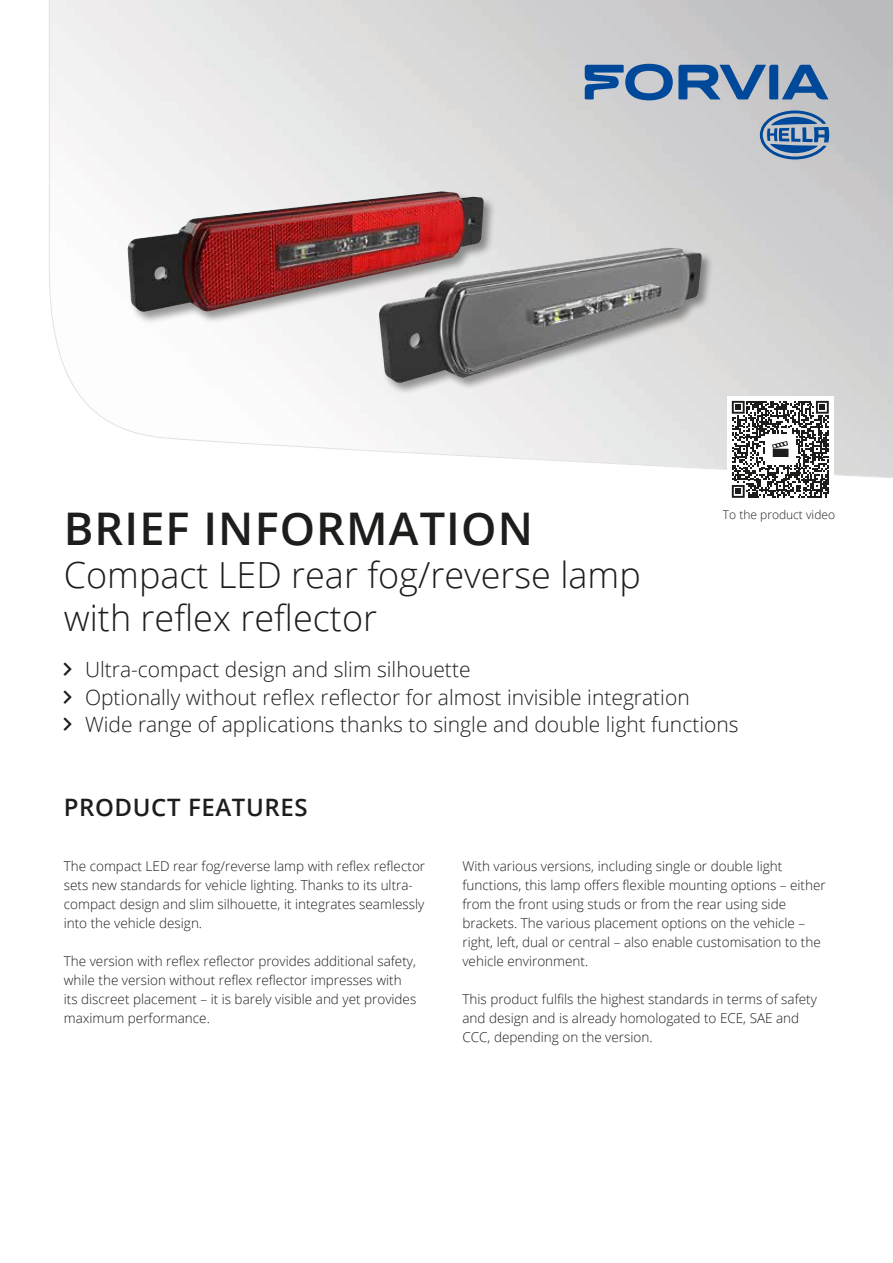
<style>
.page{position:relative;width:893px;height:1263px;background:#fff}
.page>*{position:absolute;margin:0;border:0;box-sizing:border-box;transform-origin:0 0}
.t1{font:600 45px "Open Sans";letter-spacing:.025em;color:#1d1d1b}
.t2{font:300 36px/43.2px "Open Sans";color:#1d1d1b}
.t3{font:600 24px "Open Sans";letter-spacing:.025em;color:#1d1d1b}
.t4{font:300 21px/27.3px "Open Sans";color:#1d1d1b}
.t5{font:300 13.5px/18.9px "Open Sans";color:#1d1d1b}
.t6{font:300 12px "Open Sans";color:#1d1d1b}
</style>
<div class="page">
<svg style="left:49px;top:0;width:844px;height:478px"></svg>
<div style="left:127px;top:191px;width:369px;height:133px;background:#1d1d1b;opacity:.45"></div>
<img style="left:128px;top:191px;width:356px;height:121px">
<div style="left:378px;top:247px;width:336px;height:148px;background:#1d1d1b;opacity:.45"></div>
<img style="left:379px;top:248px;width:323px;height:135px">
<svg style="left:585px;top:64px;width:243px;height:36px;background:#668ab2"></svg>
<svg style="left:760px;top:110px;width:69px;height:49px;background:#7190b4"></svg>
<div style="left:727px;top:396px;width:106px;height:106px;background:#fff"></div>
<svg style="left:732px;top:401px;width:97px;height:97px"></svg>
<p class="t6" style="left:723px;top:506px;width:114px">To the product video</p>
<h1 class="t1" style="left:64px;top:497px;width:471px">BRIEF INFORMATION</h1>
<h2 class="t2" style="left:64px;top:552px;width:578px">Compact LED rear fog/reverse lamp with reflex reflector</h2>
<h3 class="t4" style="left:85px;top:655px;width:655px">Ultra-compact design and slim silhouette<br>Optionally without reflex reflector for almost invisible integration<br>Wide range of applications thanks to single and double light functions</h3>
<h3 class="t3" style="left:64px;top:790px;width:245px">PRODUCT FEATURES</h3>
<p class="t5" style="left:64px;top:857px;width:363px">The compact LED rear fog/reverse lamp with reflex reflector sets new standards for vehicle lighting. Thanks to its ultra&shy;compact design and slim silhouette, it integrates seamlessly into the vehicle design.</p>
<p class="t5" style="left:64px;top:951px;width:354px">The version with reflex reflector provides additional safety, while the version without reflex reflector impresses with its discreet placement – it is barely visible and yet provides maximum performance.</p>
<p class="t5" style="left:462px;top:857px;width:365px">With various versions, including single or double light functions, this lamp offers flexible mounting options – either from the front using studs or from the rear using side brackets. The various placement options on the vehicle – right, left, dual or central – also enable customisation to the vehicle environment.</p>
<p class="t5" style="left:462px;top:989px;width:356px">This product fulfils the highest standards in terms of safety and design and is already homologated to ECE, SAE and<br>CCC, depending on the version.</p>
</div>
